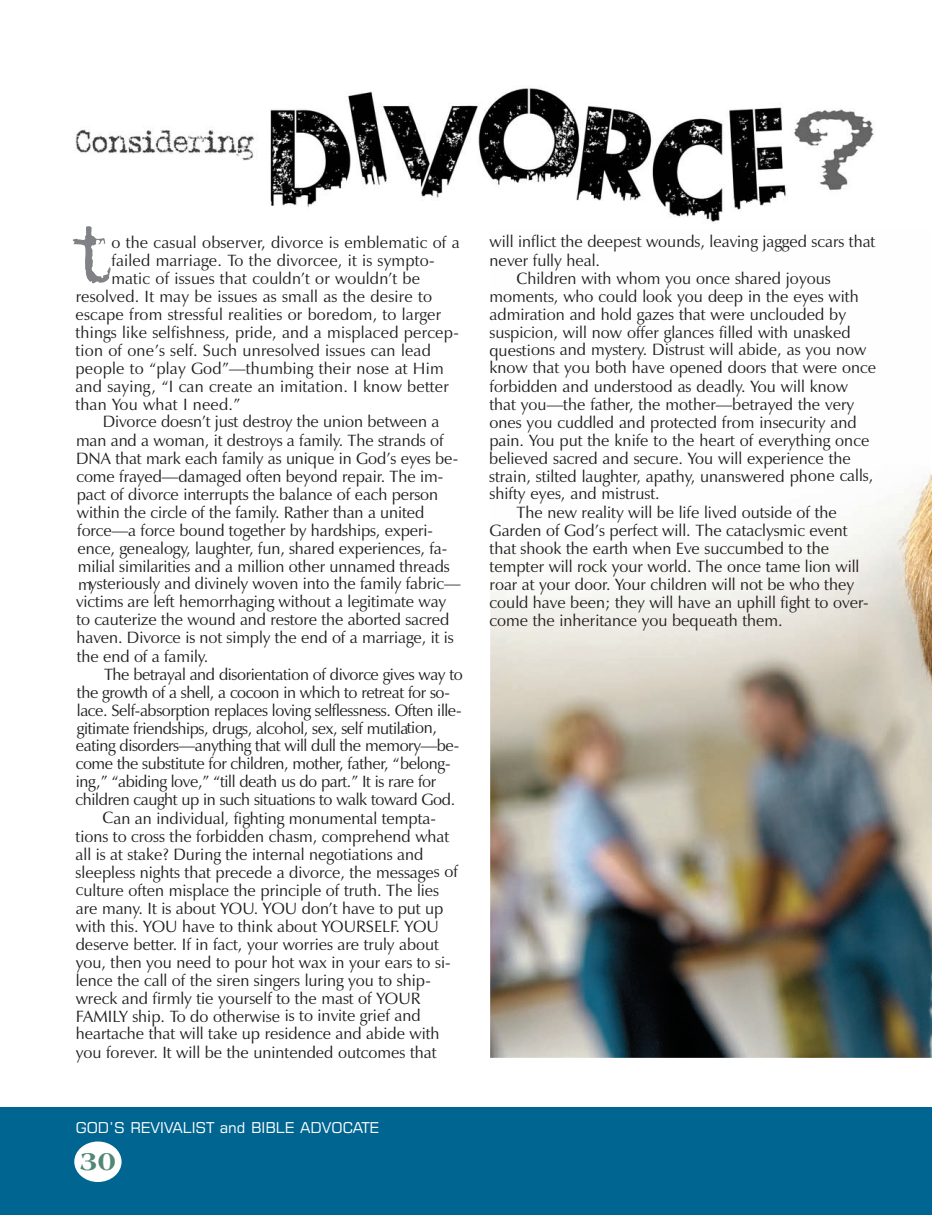
<style>
.page{position:relative;width:932px;height:1215px;background:#fff}
.page>*{position:absolute;margin:0;border:0;box-sizing:border-box;transform-origin:0 0}
.t1{font:87.75px "Classified";color:#808285}
.t2{font:800 27px "Americana BT";color:#518774}
.t3{font:16.5px "Zapf Humanist 601 BT";color:#231f20}
.t4{font:16.5px "Zapf Humanist 601 BT";letter-spacing:-.02em;color:#231f20}
.t5{font:15px "Square 721 BT";color:#fff}
</style>
<div class="page">
<img style="left:75px;top:88px;width:799px;height:134px">
<div style="left:0;top:1107px;width:932px;height:108px;background:#006691"></div>
<div style="left:74px;top:1142px;width:48px;height:40px;background:#fff;border-radius:50%"></div>
<img style="left:490px;top:472px;width:442px;height:586px">
<h1 class="t1" style="left:76px;top:202px;width:36px">t</h1>
<p class="t3" style="left:111px;top:235px;width:350px">o the casual observer, divorce is emblematic of a</p>
<p class="t3" style="left:111px;top:253px;width:325px">failed marriage. To the divorcee, it is sympto-</p>
<p class="t3" style="left:111px;top:271px;width:310px">matic of issues that couldn’t or wouldn’t be</p>
<p class="t3" style="left:76px;top:289px;width:358px">resolved. It may be issues as small as the desire to</p>
<p class="t3" style="left:76px;top:307px;width:367px">escape from stressful realities or boredom, to larger</p>
<p class="t3" style="left:76px;top:325px;width:385px">things like selfishness, pride, and a misplaced percep-</p>
<p class="t3" style="left:76px;top:343px;width:357px">tion of one’s self. Such unresolved issues can lead</p>
<p class="t3" style="left:76px;top:361px;width:369px">people to “play God”—thumbing their nose at Him</p>
<p class="t3" style="left:75px;top:379px;width:375px">and saying, “I can create an imitation. I know better</p>
<p class="t3" style="left:75px;top:397px;width:166px">than You what I need.”</p>
<p class="t3" style="left:103px;top:415px;width:338px">Divorce doesn’t just destroy the union between a</p>
<p class="t3" style="left:76px;top:433px;width:369px">man and a woman, it destroys a family. The strands of</p>
<p class="t3" style="left:76px;top:451px;width:383px">DNA that mark each family as unique in God’s eyes be-</p>
<p class="t3" style="left:76px;top:469px;width:368px">come frayed—damaged often beyond repair. The im-</p>
<p class="t3" style="left:77px;top:487px;width:363px">pact of divorce interrupts the balance of each person</p>
<p class="t3" style="left:77px;top:505px;width:349px">within the circle of the family. Rather than a united</p>
<p class="t3" style="left:77px;top:523px;width:357px">force—a force bound together by hardships, experi-</p>
<p class="t3" style="left:78px;top:541px;width:371px">ence, genealogy, laughter, fun, shared experiences, fa-</p>
<p class="t3" style="left:78px;top:559px;width:373px">milial similarities and a million other unnamed threads</p>
<p class="t3" style="left:78px;top:577px;width:384px">mysteriously and divinely woven into the family fabric—</p>
<p class="t3" style="left:76px;top:595px;width:372px">victims are left hemorrhaging without a legitimate way</p>
<p class="t3" style="left:76px;top:613px;width:374px">to cauterize the wound and restore the aborted sacred</p>
<p class="t3" style="left:77px;top:631px;width:378px">haven. Divorce is not simply the end of a marriage, it is</p>
<p class="t3" style="left:77px;top:649px;width:133px">the end of a family.</p>
<p class="t4" style="left:104px;top:667px;width:360px">The betrayal and disorientation of divorce gives way to</p>
<p class="t4" style="left:77px;top:685px;width:374px">the growth of a shell, a cocoon in which to retreat for so-</p>
<p class="t4" style="left:77px;top:703px;width:386px">lace. Self-absorption replaces loving selflessness. Often ille-</p>
<p class="t4" style="left:77px;top:721px;width:361px">gitimate friendships, drugs, alcohol, sex, self mutilation,</p>
<p class="t4" style="left:76px;top:739px;width:385px">eating disorders—anything that will dull the memory—be-</p>
<p class="t4" style="left:76px;top:757px;width:376px">come the substitute for children, mother, father, “belong-</p>
<p class="t4" style="left:76px;top:775px;width:362px">ing,” “abiding love,” “till death us do part.” It is rare for</p>
<p class="t4" style="left:76px;top:793px;width:381px">children caught up in such situations to walk toward God.</p>
<p class="t3" style="left:103px;top:811px;width:335px">Can an individual, fighting monumental tempta-</p>
<p class="t3" style="left:76px;top:829px;width:375px">tions to cross the forbidden chasm, comprehend what</p>
<p class="t3" style="left:76px;top:847px;width:349px">all is at stake? During the internal negotiations and</p>
<p class="t3" style="left:76px;top:865px;width:384px">sleepless nights that precede a divorce, the messages of</p>
<p class="t3" style="left:76px;top:883px;width:365px">culture often misplace the principle of truth. The lies</p>
<p class="t3" style="left:76px;top:901px;width:369px">are many. It is about YOU. YOU don’t have to put up</p>
<p class="t3" style="left:76px;top:919px;width:364px">with this. YOU have to think about YOURSELF. YOU</p>
<p class="t3" style="left:76px;top:937px;width:365px">deserve better. If in fact, your worries are truly about</p>
<p class="t3" style="left:76px;top:955px;width:376px">you, then you need to pour hot wax in your ears to si-</p>
<p class="t3" style="left:76px;top:973px;width:356px">lence the call of the siren singers luring you to ship-</p>
<p class="t3" style="left:76px;top:991px;width:346px">wreck and firmly tie yourself to the mast of YOUR</p>
<p class="t3" style="left:76px;top:1009px;width:346px">FAMILY ship. To do otherwise is to invite grief and</p>
<p class="t3" style="left:76px;top:1027px;width:365px">heartache that will take up residence and abide with</p>
<p class="t3" style="left:76px;top:1045px;width:362px">you forever. It will be the unintended outcomes that</p>
<p class="t5" style="left:76px;top:1122px;width:305px">GOD’S REVIVALIST and BIBLE ADVOCATE</p>
<h2 class="t2" style="left:80px;top:1150px;width:38px">30</h2>
<p class="t3" style="left:489px;top:235px;width:387px">will inflict the deepest wounds, leaving jagged scars that</p>
<p class="t3" style="left:489px;top:253px;width:112px">never fully heal.</p>
<p class="t3" style="left:516px;top:271px;width:315px">Children with whom you once shared joyous</p>
<p class="t3" style="left:489px;top:289px;width:370px">moments, who could look you deep in the eyes with</p>
<p class="t3" style="left:489px;top:307px;width:358px">admiration and hold gazes that were unclouded by</p>
<p class="t3" style="left:489px;top:325px;width:362px">suspicion, will now offer glances filled with unasked</p>
<p class="t3" style="left:489px;top:343px;width:378px">questions and mystery. Distrust will abide, as you now</p>
<p class="t3" style="left:489px;top:361px;width:388px">know that you both have opened doors that were once</p>
<p class="t3" style="left:489px;top:379px;width:360px">forbidden and understood as deadly. You will know</p>
<p class="t3" style="left:489px;top:397px;width:366px">that you—the father, the mother—betrayed the very</p>
<p class="t3" style="left:489px;top:415px;width:369px">ones you cuddled and protected from insecurity and</p>
<p class="t3" style="left:489px;top:433px;width:381px">pain. You put the knife to the heart of everything once</p>
<p class="t3" style="left:489px;top:451px;width:363px">believed sacred and secure. You will experience the</p>
<p class="t3" style="left:489px;top:469px;width:385px">strain, stilted laughter, apathy, unanswered phone calls,</p>
<p class="t3" style="left:489px;top:487px;width:171px">shifty eyes, and mistrust.</p>
<p class="t3" style="left:516px;top:505px;width:322px">The new reality will be life lived outside of the</p>
<p class="t3" style="left:489px;top:523px;width:359px">Garden of God’s perfect will. The cataclysmic event</p>
<p class="t3" style="left:489px;top:541px;width:341px">that shook the earth when Eve succumbed to the</p>
<p class="t3" style="left:489px;top:559px;width:371px">tempter will rock your world. The once tame lion will</p>
<p class="t3" style="left:489px;top:577px;width:366px">roar at your door. Your children will not be who they</p>
<p class="t3" style="left:489px;top:595px;width:380px">could have been; they will have an uphill fight to over-</p>
<p class="t3" style="left:489px;top:613px;width:294px">come the inheritance you bequeath them.</p>
</div>
